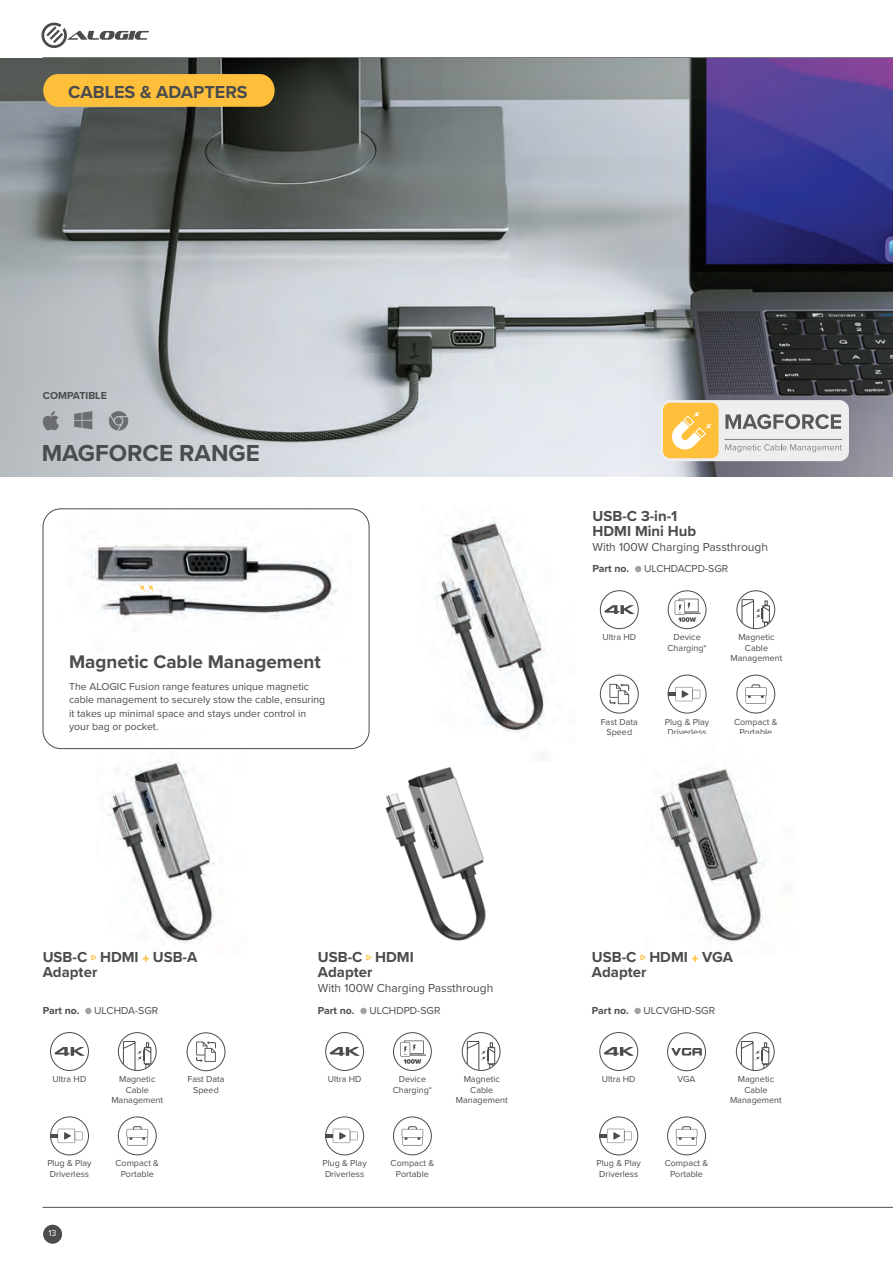
<style>
.page{position:relative;width:893px;height:1263px;background:#fff}
.page>*{position:absolute;margin:0;border:0;box-sizing:border-box;transform-origin:0 0}
.t1{font:700 24px "Proxima Nova";color:#4b4c4d}
.t2{font:700 18.9px "Proxima Nova";color:#4b4c4d}
.t3{font:700 18px "Proxima Nova";color:#4b4c4d}
.t4{font:700 15px/15px "Proxima Nova";color:#4b4c4d}
.t5{font:12px "Proxima Nova";color:#4b4c4d}
.t6{font:10.5px/13.6px "Proxima Nova";color:#4b4c4d}
.t7{font:700 10.5px "Proxima Nova";color:#4b4c4d}
.t8{font:9px/10.5px "Proxima Nova";color:#4b4c4d;text-align:center}
.t9{font:9px "Proxima Nova";color:#fff}
</style>
<div class="page">
<div style="left:43px;top:1225px;width:19px;height:19px;background:#4b4c4d;border-radius:50%"></div>
<svg style="left:41px;top:23px;width:108px;height:25px"></svg>
<hr style="left:43px;top:1207px;width:850px;height:1px;background:#4b4c4d">
<hr style="left:43px;top:57px;width:850px;height:1px;background:#4b4c4d">
<img style="left:436px;top:517px;width:110px;height:216px">
<img style="left:0;top:58px;width:893px;height:418px">
<img style="left:96px;top:749px;width:151px;height:211px">
<img style="left:371px;top:767px;width:115px;height:191px">
<div style="left:85px;top:1008px;width:7px;height:6px;background:#a1a3a3;border-radius:50%"></div>
<div style="left:360px;top:1008px;width:7px;height:6px;background:#a1a3a3;border-radius:50%"></div>
<svg style="left:91px;top:955px;width:5px;height:5px"></svg>
<svg style="left:143px;top:955px;width:6px;height:7px"></svg>
<svg style="left:366px;top:955px;width:5px;height:5px"></svg>
<svg style="left:43px;top:74px;width:232px;height:33px"></svg>
<div style="left:660px;top:400px;width:189px;height:61px;background:#eeeeef;border-radius:10px"></div>
<svg style="left:725px;top:444px;width:117px;height:8px"></svg>
<div style="left:663px;top:403px;width:55px;height:55px;background:#febf3b;border-radius:7px"></div>
<svg style="left:725px;top:414px;width:116px;height:15px"></svg>
<hr style="left:725px;top:439px;width:117px;height:1px;background:#808285">
<svg style="left:672px;top:412px;width:40px;height:38px"></svg>
<div style="left:50px;top:1032px;width:39px;height:39px;border:1px solid #4b4c4d;border-radius:50%"></div>
<svg style="left:54px;top:1047px;width:31px;height:9px"></svg>
<div style="left:325px;top:1032px;width:39px;height:39px;border:1px solid #4b4c4d;border-radius:50%"></div>
<svg style="left:329px;top:1047px;width:31px;height:9px"></svg>
<div style="left:393px;top:1032px;width:38px;height:39px;border:1px solid #4b4c4d;border-radius:50%"></div>
<svg style="left:400px;top:1040px;width:26px;height:24px"></svg>
<div style="left:50px;top:1117px;width:39px;height:38px;border:1px solid #4b4c4d;border-radius:50%"></div>
<svg style="left:51px;top:1129px;width:32px;height:14px"></svg>
<div style="left:325px;top:1117px;width:39px;height:38px;border:1px solid #4b4c4d;border-radius:50%"></div>
<svg style="left:326px;top:1129px;width:32px;height:14px"></svg>
<svg style="left:196px;top:1041px;width:20px;height:21px"></svg>
<div style="left:187px;top:1033px;width:38px;height:38px;border:1px solid #4b4c4d;border-radius:50%"></div>
<div style="left:118px;top:1032px;width:38px;height:39px;border:1px solid #4b4c4d;border-radius:50%"></div>
<div style="left:462px;top:1032px;width:38px;height:39px;border:1px solid #4b4c4d;border-radius:50%"></div>
<svg style="left:123px;top:1041px;width:29px;height:29px"></svg>
<svg style="left:466px;top:1041px;width:30px;height:29px"></svg>
<svg style="left:43px;top:411px;width:16px;height:19px"></svg>
<svg style="left:74px;top:411px;width:18px;height:18px"></svg>
<svg style="left:109px;top:411px;width:20px;height:20px"></svg>
<div style="left:115px;top:417px;width:7px;height:7px;background:#6c6d70;border-radius:50%"></div>
<svg style="left:635px;top:566px;width:6px;height:6px"></svg>
<div style="left:600px;top:590px;width:38px;height:39px;border:1px solid #4b4c4d;border-radius:50%"></div>
<svg style="left:604px;top:605px;width:30px;height:9px"></svg>
<div style="left:668px;top:591px;width:38px;height:38px;border:1px solid #4b4c4d;border-radius:50%"></div>
<svg style="left:675px;top:599px;width:26px;height:23px"></svg>
<div style="left:668px;top:675px;width:38px;height:38px;border:1px solid #4b4c4d;border-radius:50%"></div>
<svg style="left:668px;top:687px;width:32px;height:14px"></svg>
<svg style="left:609px;top:684px;width:20px;height:20px"></svg>
<div style="left:600px;top:675px;width:38px;height:38px;border:1px solid #4b4c4d;border-radius:50%"></div>
<div style="left:737px;top:591px;width:38px;height:38px;border:1px solid #4b4c4d;border-radius:50%"></div>
<svg style="left:741px;top:599px;width:29px;height:30px"></svg>
<svg style="left:745px;top:684px;width:22px;height:20px"></svg>
<div style="left:737px;top:675px;width:38px;height:38px;border:1px solid #4b4c4d;border-radius:50%"></div>
<svg style="left:127px;top:1126px;width:21px;height:19px"></svg>
<div style="left:118px;top:1117px;width:38px;height:38px;border:1px solid #4b4c4d;border-radius:50%"></div>
<svg style="left:402px;top:1126px;width:21px;height:19px"></svg>
<div style="left:393px;top:1117px;width:39px;height:38px;border:1px solid #4b4c4d;border-radius:50%"></div>
<img style="left:645px;top:768px;width:119px;height:191px">
<div style="left:634px;top:1008px;width:7px;height:6px;background:#a1a3a3;border-radius:50%"></div>
<svg style="left:640px;top:955px;width:5px;height:5px"></svg>
<svg style="left:692px;top:955px;width:6px;height:7px"></svg>
<div style="left:600px;top:1032px;width:38px;height:39px;border:1px solid #4b4c4d;border-radius:50%"></div>
<svg style="left:603px;top:1047px;width:31px;height:9px"></svg>
<div style="left:600px;top:1117px;width:38px;height:38px;border:1px solid #4b4c4d;border-radius:50%"></div>
<svg style="left:600px;top:1129px;width:32px;height:14px"></svg>
<div style="left:736px;top:1032px;width:38px;height:39px;border:1px solid #4b4c4d;border-radius:50%"></div>
<svg style="left:741px;top:1041px;width:29px;height:29px"></svg>
<svg style="left:676px;top:1126px;width:21px;height:19px"></svg>
<div style="left:667px;top:1117px;width:39px;height:38px;border:1px solid #4b4c4d;border-radius:50%"></div>
<svg style="left:671px;top:1048px;width:31px;height:7px"></svg>
<div style="left:667px;top:1033px;width:39px;height:38px;border:1px solid #4b4c4d;border-radius:50%"></div>
<img style="left:59px;top:508px;width:292px;height:111px">
<svg style="left:139px;top:584px;width:15px;height:9px"></svg>
<div style="left:43px;top:509px;width:326px;height:240px;border:1px solid #4b4c4d;border-radius:18px"></div>
<h3 class="t3" style="left:68px;top:78px;width:181px">CABLES &amp; ADAPTERS</h3>
<p class="t7" style="left:43px;top:387px;width:66px">COMPATIBLE</p>
<h1 class="t1" style="left:42px;top:435px;width:220px">MAGFORCE RANGE</h1>
<h2 class="t2" style="left:69px;top:648px;width:253px">Magnetic Cable Management</h2>
<p class="t6" style="left:69px;top:679px;width:258px">The ALOGIC Fusion range features unique magnetic cable management to securely stow the cable, ensuring it takes up minimal space and stays under control in your bag or pocket.</p>
<h3 class="t4" style="left:592px;top:508px;width:105px">USB-C 3-in-1<br>HDMI Mini Hub</h3>
<h3 class="t5" style="left:592px;top:537px;width:177px">With 100W Charging Passthrough</h3>
<p class="t7" style="left:592px;top:561px;width:38px">Part no.</p>
<p class="t6" style="left:644px;top:561px;width:86px">ULCHDACPD-SGR</p>
<p class="t8" style="left:602px;top:631px;width:35px">Ultra HD</p>
<p class="t8" style="left:667px;top:631px;width:41px">Device<br>Charging*</p>
<p class="t8" style="left:731px;top:631px;width:53px">Magnetic<br>Cable<br>Management</p>
<p class="t8" style="left:601px;top:716px;width:39px">Fast Data<br>Speed</p>
<p class="t8" style="left:734px;top:716px;width:45px">Compact &amp;<br>Portable</p>
<p class="t8" style="left:665px;top:716px;width:46px;text-align:left">Plug &amp; Play<br>Driverless</p>
<h3 class="t4" style="left:43px;top:949px;width:156px">USB-C HDMI USB-A<br>Adapter</h3>
<h3 class="t4" style="left:318px;top:949px;width:98px">USB-C HDMI<br>Adapter</h3>
<h3 class="t5" style="left:318px;top:979px;width:177px">With 100W Charging Passthrough</h3>
<h3 class="t4" style="left:592px;top:949px;width:143px">USB-C HDMI VGA<br>Adapter</h3>
<p class="t7" style="left:43px;top:1003px;width:38px">Part no.</p>
<p class="t6" style="left:94px;top:1003px;width:65px">ULCHDA-SGR</p>
<p class="t7" style="left:318px;top:1003px;width:38px">Part no.</p>
<p class="t6" style="left:369px;top:1003px;width:72px">ULCHDPD-SGR</p>
<p class="t7" style="left:592px;top:1003px;width:38px">Part no.</p>
<p class="t6" style="left:644px;top:1003px;width:73px">ULCVGHD-SGR</p>
<p class="t8" style="left:111px;top:1073px;width:53px">Magnetic<br>Cable<br>Management</p>
<p class="t8" style="left:456px;top:1073px;width:53px">Magnetic<br>Cable<br>Management</p>
<p class="t8" style="left:393px;top:1073px;width:41px">Device<br>Charging*</p>
<p class="t8" style="left:53px;top:1073px;width:35px">Ultra HD</p>
<p class="t8" style="left:187px;top:1073px;width:39px">Fast Data</p>
<p class="t8" style="left:328px;top:1073px;width:35px">Ultra HD</p>
<p class="t8" style="left:193px;top:1084px;width:27px">Speed</p>
<p class="t8" style="left:602px;top:1073px;width:35px">Ultra HD</p>
<p class="t8" style="left:677px;top:1073px;width:20px">VGA</p>
<p class="t8" style="left:730px;top:1073px;width:53px">Magnetic<br>Cable<br>Management</p>
<p class="t8" style="left:115px;top:1158px;width:45px">Compact &amp;<br>Portable</p>
<p class="t8" style="left:391px;top:1158px;width:45px">Compact &amp;<br>Portable</p>
<p class="t8" style="left:47px;top:1158px;width:46px;text-align:left">Plug &amp; Play<br>Driverless</p>
<p class="t8" style="left:322px;top:1158px;width:46px;text-align:left">Plug &amp; Play<br>Driverless</p>
<p class="t8" style="left:597px;top:1158px;width:46px;text-align:left">Plug &amp; Play<br>Driverless</p>
<p class="t8" style="left:665px;top:1158px;width:45px">Compact &amp;<br>Portable</p>
<p class="t9" style="left:49px;top:1226px;width:10px">13</p>
</div>
